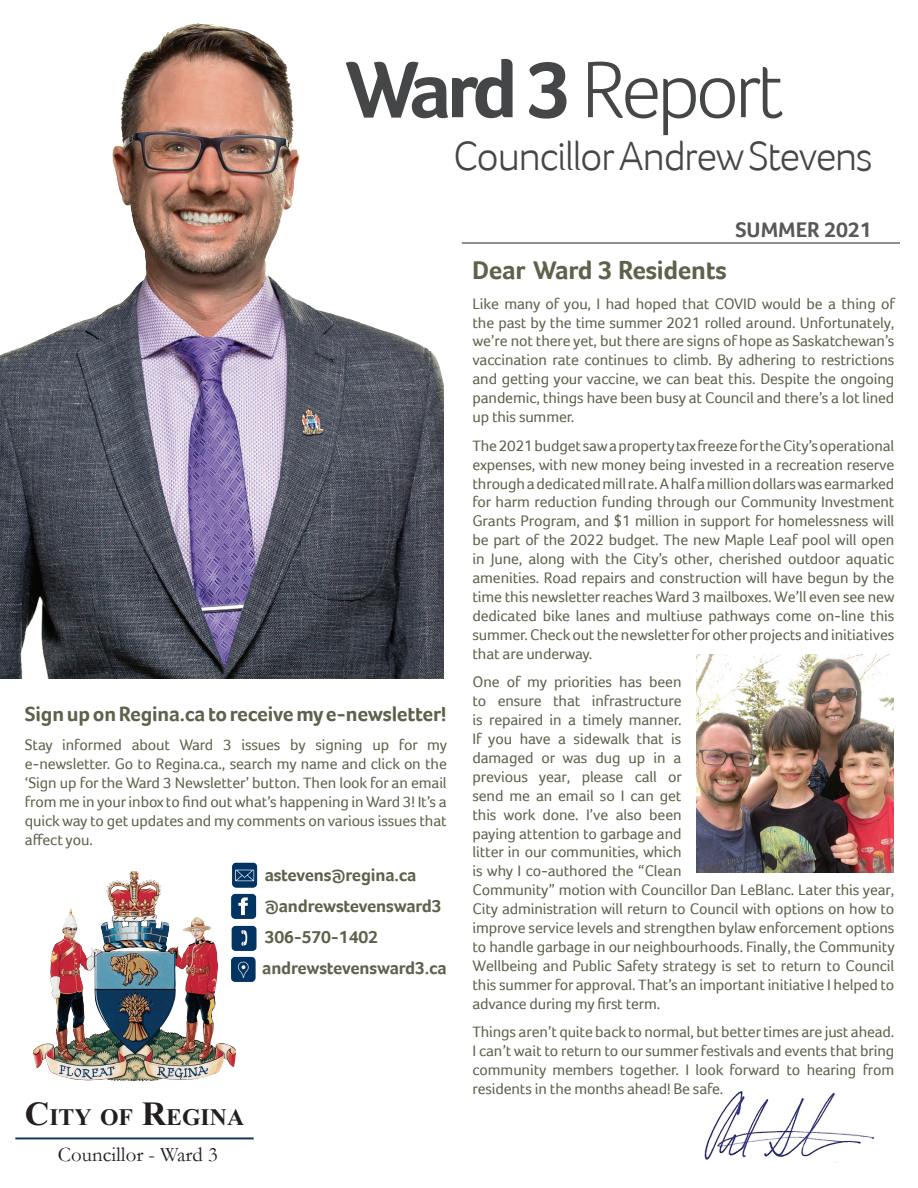
<style>
.page{position:relative;width:918px;height:1188px;background:#fff}
.page>*{position:absolute;margin:0;border:0;box-sizing:border-box;transform-origin:0 0}
.t1{font:300 82.2px "Foco";letter-spacing:-.06em;color:#454647}
.t2{font:300 42px "Foco";letter-spacing:-.04em;color:#454647}
.t3{font:700 26.4px "Foco";letter-spacing:-.01em;color:#60614b}
.t4{font:700 23.85px "Times New Roman";color:#231f20}
.t5{font:700 21.75px "Foco";color:#57585a}
.t6{font:700 21px "Foco";letter-spacing:-.01em;color:#60614b}
.t7{font:20.85px "Garamond";color:#231f20}
.t8{font:19.35px "Times New Roman";color:#231f20}
.t9{font:700 18px "Foco";letter-spacing:-.01em;color:#60614b}
.t10{font:15.75px/18.9px "Foco";letter-spacing:-.01em;color:#60614b;text-align:justify}
.s1{font-weight:700}
.s2{font-size:34.05px}
</style>
<div class="page">
<hr style="left:462px;top:243px;width:438px;height:1px;background:#231f20">
<img style="left:0;top:23px;width:444px;height:656px">
<img style="left:696px;top:654px;width:198px;height:219px">
<img style="left:704px;top:1091px;width:170px;height:72px">
<img style="left:15px;top:866px;width:243px;height:274px">
<img style="left:71px;top:871px;width:62px;height:87px">
<hr style="left:15px;top:1137px;width:239px;height:2px;background:#143762">
<img style="left:230px;top:862px;width:27px;height:28px">
<img style="left:229px;top:952px;width:29px;height:34px">
<img style="left:230px;top:924px;width:27px;height:31px">
<img style="left:230px;top:890px;width:27px;height:34px">
<svg style="left:238px;top:897px;width:10px;height:18px"></svg>
<p class="t1" style="left:345px;top:42px;width:440px"><span class="s1">Ward 3</span> Report</p>
<p class="t2" style="left:453px;top:131px;width:421px">Councillor Andrew Stevens</p>
<p class="t6" style="left:25px;top:702px;width:423px">Sign up on Regina.ca to receive my e-newsletter!</p>
<p class="t10" style="left:25px;top:735px;width:424px">Stay informed about Ward 3 issues by signing up for my e-newsletter. Go to Regina.ca., search my name and click on the ‘Sign up for the Ward 3 Newsletter’ button. Then look for an email from me in your inbox to find out what’s happening in Ward 3! It’s a quick way to get updates and my comments on various issues that affect you.</p>
<p class="t9" style="left:265px;top:865px;width:153px">astevens@regina.ca</p>
<p class="t9" style="left:265px;top:895px;width:179px">@andrewstevensward3</p>
<p class="t9" style="left:265px;top:926px;width:115px">306-570-1402</p>
<p class="t9" style="left:262px;top:957px;width:186px">andrewstevensward3.ca</p>
<p class="t4" style="left:25px;top:1100px;width:221px"><span class="s2">C</span>ITY OF <span class="s2">R</span>EGINA</p>
<p class="t8" style="left:57px;top:1144px;width:157px">Councillor - Ward 6</p>
<p class="t7" style="left:58px;top:1140px;width:161px">Councillor - Ward 3</p>
<p class="t3" style="left:472px;top:254px;width:256px">Dear Ward 3 Residents</p>
<p class="t5" style="left:735px;top:217px;width:138px">SUMMER 2021</p>
<p class="t10" style="left:472px;top:294px;width:424px">Like many of you, I had hoped that COVID would be a thing of the past by the time summer 2021 rolled around. Unfortunately, we’re not there yet, but there are signs of hope as Saskatchewan’s vaccination rate continues to climb. By adhering to restrictions and getting your vaccine, we can beat this. Despite the ongoing pandemic, things have been busy at Council and there’s a lot lined up this summer.</p>
<p class="t10" style="left:472px;top:436px;width:424px">The 2021 budget saw a property tax freeze for the City’s operational expenses, with new money being invested in a recreation reserve through a dedicated mill rate. A half a million dollars was earmarked for harm reduction funding through our Community Investment Grants Program, and $1 million in support for homelessness will be part of the 2022 budget. The new Maple Leaf pool will open in June, along with the City’s other, cherished outdoor aquatic amenities. Road repairs and construction will have begun by the time this newsletter reaches Ward 3 mailboxes. We’ll even see new dedicated bike lanes and multiuse pathways come on-line this summer. Check out the newsletter for other projects and initiatives that are underway.</p>
<p class="t10" style="left:472px;top:672px;width:424px;text-align:left">One of my priorities has been<br>to ensure that infrastructure<br>is repaired in a timely manner.<br>If you have a sidewalk that is<br>damaged or was dug up in a<br>previous year, please call or<br>send me an email so I can get<br>this work done. I’ve also been<br>paying attention to garbage and<br>litter in our communities, which<br>is why I co-authored the “Clean<br>Community” motion with Councillor Dan LeBlanc. Later this year, City administration will return to Council with options on how to improve service levels and strengthen bylaw enforcement options to handle garbage in our neighbourhoods. Finally, the Community Wellbeing and Public Safety strategy is set to return to Council this summer for approval. That’s an important initiative I helped to advance during my first term.</p>
<p class="t10" style="left:472px;top:1022px;width:423px">Things aren’t quite back to normal, but better times are just ahead.<br>I can’t wait to return to our summer festivals and events that bring community members together. I look forward to hearing from residents in the months ahead! Be safe.</p>
</div>
